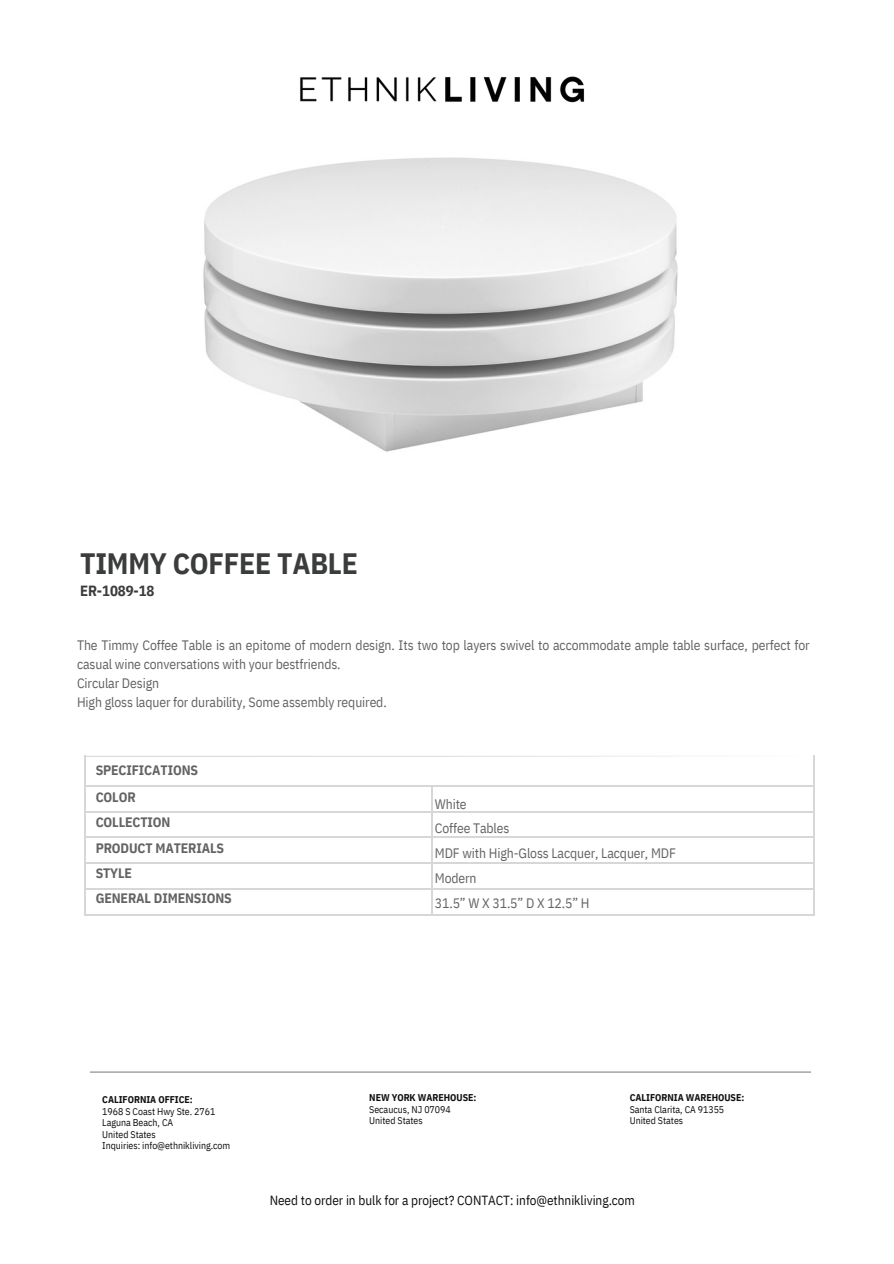
<style>
.page{position:relative;width:894px;height:1264px;background:#fff}
.page>*{position:absolute;margin:0;border:0;box-sizing:border-box;transform-origin:0 0}
.t1{font:700 29.4px "IBM Plex Sans Cond";letter-spacing:-.01em;color:#3a3d3b}
.t2{font:700 14.7px "IBM Plex Sans Cond";letter-spacing:-.01em;color:#3a3d3b}
.t3{font:13.65px/19.2px "IBM Plex Sans Cond";letter-spacing:-.01em;color:#636363}
.t4{font:700 13.65px "IBM Plex Sans Cond";letter-spacing:-.01em;color:#636363}
.t5{font:13.2px "IBM Plex Sans Cond";letter-spacing:-.005em;color:#0f0f0f}
.t6{font:9.75px "IBM Plex Sans Cond";letter-spacing:-.005em;color:#0f0f0f}
.t7{font:700 9.75px "IBM Plex Sans Cond";letter-spacing:-.005em;color:#0f0f0f}
</style>
<div class="page">
<svg style="left:84px;top:755px;width:729px;height:160px"></svg>
<hr style="left:431px;top:888px;width:382px;height:1px;background:#d7d7d7">
<img style="left:300px;top:76px;width:285px;height:27px">
<hr style="left:90px;top:1071px;width:720px;height:1px;background:#000">
<img style="left:203px;top:157px;width:475px;height:295px">
<p class="t1" style="left:80px;top:543px;width:279px">TIMMY COFFEE TABLE</p>
<p class="t2" style="left:80px;top:581px;width:76px">ER-1089-18</p>
<p class="t3" style="left:77px;top:635px;width:734px">The Timmy Coffee Table is an epitome of modern design. Its two top layers swivel to accommodate ample table surface, perfect for casual wine conversations with your bestfriends.</p>
<p class="t3" style="left:77px;top:673px;width:83px">Circular Design</p>
<p class="t3" style="left:77px;top:692px;width:311px">High gloss laquer for durability, Some assembly required.</p>
<p class="t4" style="left:96px;top:760px;width:104px">SPECIFICATIONS</p>
<p class="t4" style="left:96px;top:788px;width:42px">COLOR</p>
<p class="t4" style="left:96px;top:813px;width:76px">COLLECTION</p>
<p class="t4" style="left:96px;top:838px;width:130px">PRODUCT MATERIALS</p>
<p class="t4" style="left:96px;top:863px;width:38px">STYLE</p>
<p class="t4" style="left:96px;top:889px;width:138px">GENERAL DIMENSIONS</p>
<p class="t3" style="left:435px;top:793px;width:33px">White</p>
<p class="t3" style="left:435px;top:818px;width:76px">Coffee Tables</p>
<p class="t3" style="left:435px;top:843px;width:242px">MDF with High-Gloss Lacquer, Lacquer, MDF</p>
<p class="t3" style="left:435px;top:868px;width:43px">Modern</p>
<p class="t3" style="left:435px;top:892px;width:156px">31.5” W X 31.5” D X 12.5” H</p>
<p class="t7" style="left:102px;top:1093px;width:92px">CALIFORNIA OFFICE:</p>
<p class="t6" style="left:102px;top:1104px;width:114px">1968 S Coast Hwy Ste. 2761</p>
<p class="t6" style="left:102px;top:1116px;width:72px">Laguna Beach, CA</p>
<p class="t6" style="left:102px;top:1127px;width:55px">United States</p>
<p class="t6" style="left:102px;top:1139px;width:129px">Inquiries: info@ethnikliving.com</p>
<p class="t7" style="left:369px;top:1091px;width:109px">NEW YORK WAREHOUSE:</p>
<p class="t6" style="left:369px;top:1102px;width:83px">Secaucus, NJ 07094</p>
<p class="t6" style="left:369px;top:1114px;width:55px">United States</p>
<p class="t7" style="left:629px;top:1091px;width:116px">CALIFORNIA WAREHOUSE:</p>
<p class="t6" style="left:629px;top:1102px;width:96px">Santa Clarita, CA 91355</p>
<p class="t6" style="left:629px;top:1114px;width:55px">United States</p>
<p class="t5" style="left:270px;top:1191px;width:366px">Need to order in bulk for a project? CONTACT: info@ethnikliving.com</p>
</div>
